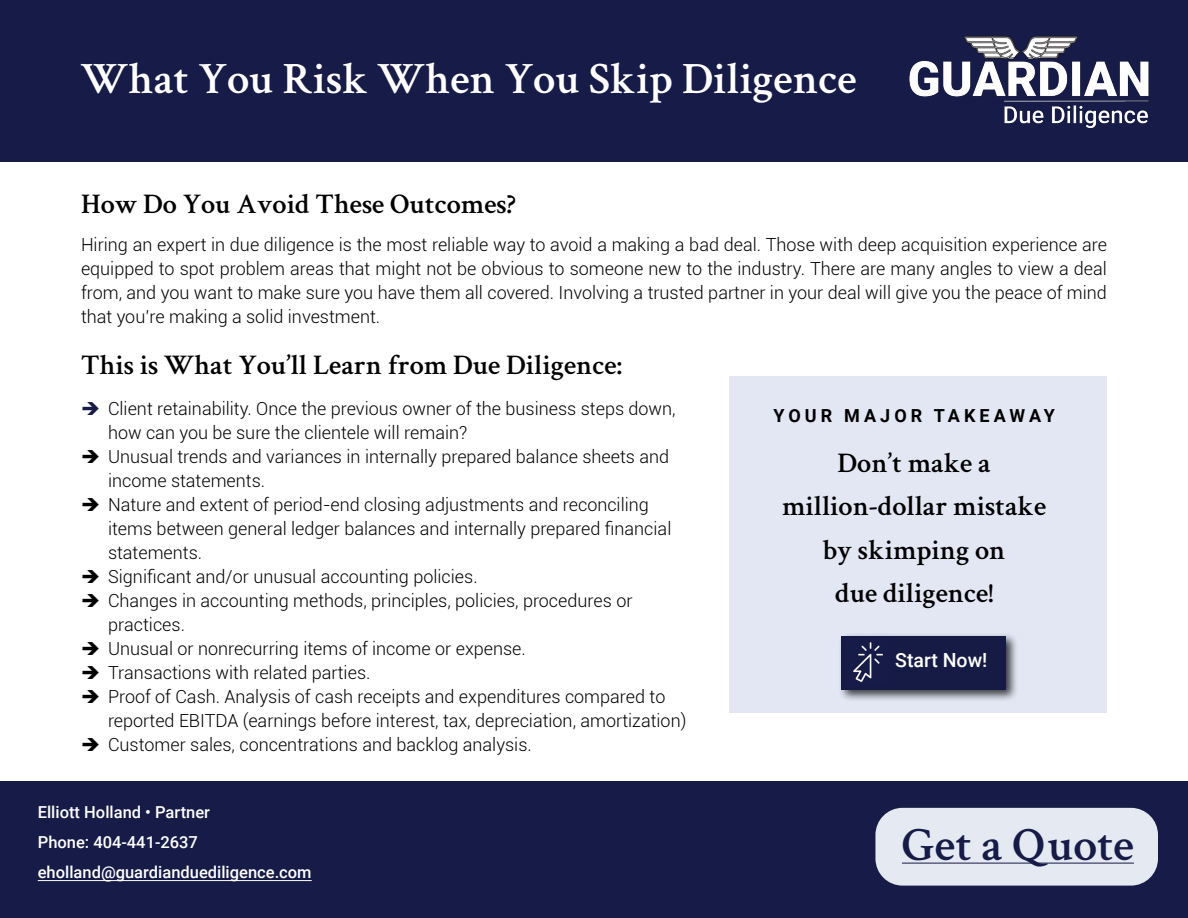
<style>
.page{position:relative;width:1188px;height:918px;background:#fff}
.page>*{position:absolute;margin:0;border:0;box-sizing:border-box;transform-origin:0 0}
.t1{font:600 48px "Crimson Text";color:#161b47}
.t2{font:600 45px "Crimson Text";color:#fff}
.t3{font:600 28.5px/43.5px "Crimson Text";color:#000;text-align:center}
.t4{font:500 19.5px "Roboto";color:#fff}
.t5{font:300 18px/24px "Roboto";color:#000}
.t6{font:700 18px "Roboto";letter-spacing:.225em;color:#000}
.t7{font:500 16.5px/30px "Roboto";color:#fff}
</style>
<div class="page">
<div style="left:0;top:0;width:1188px;height:162px;background:#161b47"></div>
<img style="left:909px;top:36px;width:240px;height:92px">
<div style="left:729px;top:376px;width:378px;height:337px;background:#e3e7f4"></div>
<div style="left:0;top:781px;width:1188px;height:137px;background:#161b47"></div>
<div style="left:875px;top:808px;width:283px;height:78px;background:#e4e9f2;border-radius:27px"></div>
<hr style="left:902px;top:863px;width:232px;height:1px;background:#161b47">
<hr style="left:38px;top:880px;width:274px;height:1px;background:#fff">
<div style="left:838px;top:632px;width:181px;height:70px;background:#000;opacity:.75"></div>
<div style="left:841px;top:636px;width:165px;height:54px;background:#151b44"></div>
<img style="left:853px;top:642px;width:30px;height:41px">
<h2 class="t2" style="left:81px;top:47px;width:777px">What You Risk When You Skip Diligence</h2>
<h3 class="t3" style="left:81px;top:180px;width:436px">How Do You Avoid These Outcomes?</h3>
<p class="t5" style="left:81px;top:232px;width:1028px;text-align:justify">Hiring an expert in due diligence is the most reliable way to avoid a making a bad deal. Those with deep acquisition experience are equipped to spot problem areas that might not be obvious to someone new to the industry. There are many angles to view a deal from, and you want to make sure you have them all covered. Involving a trusted partner in your deal will give you the peace of mind that you’re making a solid investment.</p>
<h3 class="t3" style="left:81px;top:341px;width:543px">This is What You’ll Learn from Due Diligence:</h3>
<p class="t5" style="left:108px;top:396px;width:580px">Client retainability. Once the previous owner of the business steps down, how can you be sure the clientele will remain?<br>Unusual trends and variances in internally prepared balance sheets and income statements.<br>Nature and extent of period-end closing adjustments and reconciling items between general ledger balances and internally prepared financial statements.<br>Significant and/or unusual accounting policies.<br>Changes in accounting methods, principles, policies, procedures or practices.<br>Unusual or nonrecurring items of income or expense.<br>Transactions with related parties.<br>Proof of Cash. Analysis of cash receipts and expenditures compared to reported EBITDA (earnings before interest, tax, depreciation, amortization)<br>Customer sales, concentrations and backlog analysis.</p>
<p class="t7" style="left:38px;top:796px;width:275px">Elliott Holland • Partner<br>Phone: 404-441-2637 eholland@guardianduediligence.com</p>
<p class="t6" style="left:773px;top:403px;width:283px">YOUR MAJOR TAKEAWAY</p>
<h3 class="t3" style="left:782px;top:439px;width:266px">Don’t make a million-dollar mistake by skimping on<br>due diligence!</h3>
<p class="t4" style="left:895px;top:647px;width:94px">Start Now!</p>
<h1 class="t1" style="left:902px;top:811px;width:234px">Get a Quote</h1>
</div>
